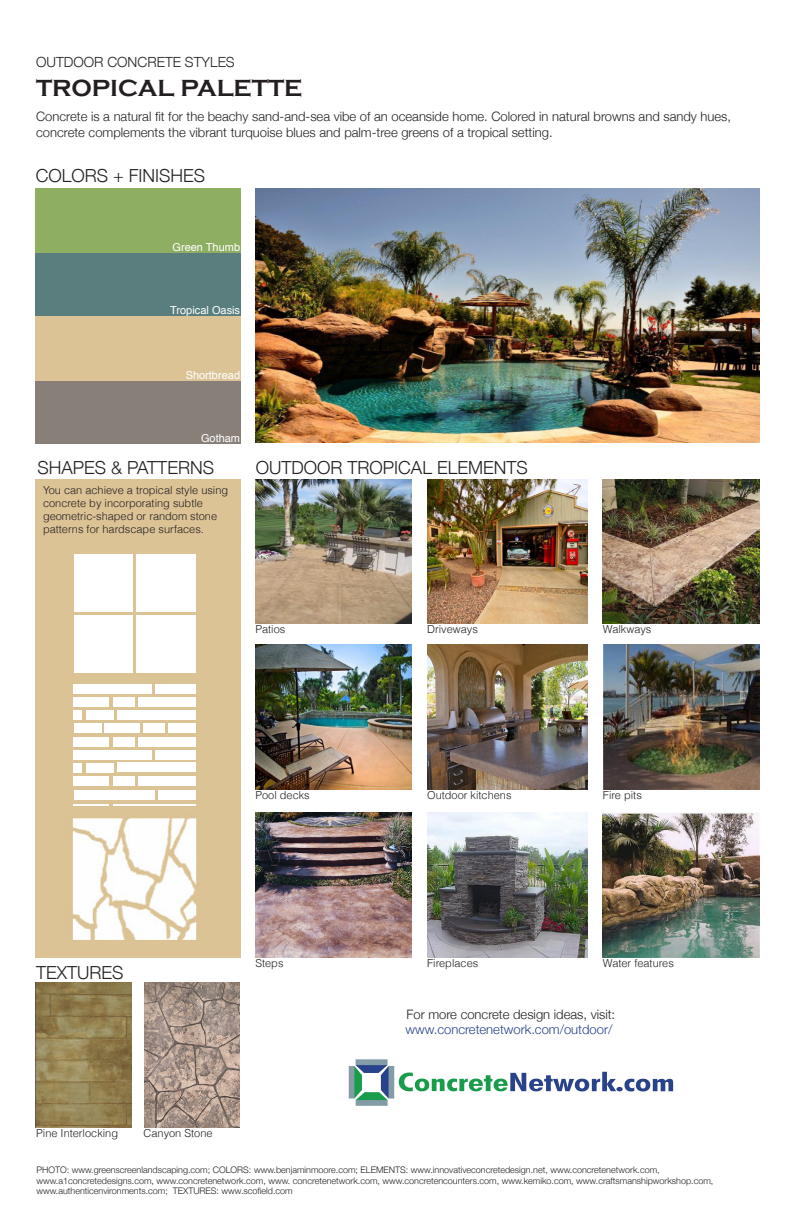
<style>
.page{position:relative;width:792px;height:1224px;background:#fff}
.page>*{position:absolute;margin:0;border:0;box-sizing:border-box;transform-origin:0 0}
.t1{font:700 24px "Copperplate Gothic";color:#231f20}
.t2{font:300 18px "Helvetica Neue";color:#231f20}
.t3{font:300 14px "Helvetica Neue";color:#231f20}
.t4{font:300 13px/15.6px "Helvetica Neue";color:#231f20}
.t5{font:300 13px "Helvetica Neue";color:#253f8e}
.t6{font:300 11px/13.2px "Helvetica";color:#231f20}
.t7{font:11px "Helvetica";color:#fff}
.t8{font:300 9px "Helvetica Neue";color:#231f20}
</style>
<div class="page">
<img style="left:255px;top:188px;width:504px;height:255px">
<img style="left:603px;top:645px;width:156px;height:144px">
<img style="left:36px;top:188px;width:205px;height:255px">
<img style="left:348px;top:1059px;width:326px;height:47px">
<img style="left:427px;top:479px;width:160px;height:144px">
<img style="left:603px;top:479px;width:156px;height:144px">
<img style="left:255px;top:645px;width:157px;height:144px">
<img style="left:427px;top:645px;width:160px;height:144px">
<img style="left:255px;top:479px;width:157px;height:144px">
<img style="left:256px;top:813px;width:156px;height:144px">
<img style="left:427px;top:813px;width:160px;height:144px">
<img style="left:603px;top:813px;width:156px;height:144px">
<img style="left:36px;top:983px;width:95px;height:144px">
<img style="left:144px;top:983px;width:96px;height:144px">
<img style="left:52px;top:814px;width:179px;height:136px">
<p class="t3" style="left:36px;top:54px;width:200px">OUTDOOR CONCRETE STYLES</p>
<p class="t1" style="left:36px;top:75px;width:268px">TROPICAL PALETTE</p>
<p class="t4" style="left:36px;top:109px;width:696px">Concrete is a natural fit for the beachy sand-and-sea vibe of an oceanside home. Colored in natural browns and sandy hues, concrete complements the vibrant turquoise blues and palm-tree greens of a tropical setting.</p>
<p class="t2" style="left:36px;top:165px;width:171px">COLORS + FINISHES</p>
<p class="t7" style="left:172px;top:238px;width:69px">Green Thumb</p>
<p class="t7" style="left:170px;top:301px;width:71px">Tropical Oasis</p>
<p class="t7" style="left:186px;top:366px;width:56px">Shortbread</p>
<p class="t7" style="left:201px;top:430px;width:41px">Gotham</p>
<p class="t2" style="left:37px;top:456px;width:178px">SHAPES &amp; PATTERNS</p>
<p class="t6" style="left:43px;top:483px;width:187px">You can achieve a tropical style using concrete by incorporating subtle</p>
<p class="t6" style="left:43px;top:509px;width:176px">geometric-shaped or random stone patterns for hardscape surfaces.</p>
<p class="t2" style="left:256px;top:456px;width:273px">OUTDOOR TROPICAL ELEMENTS</p>
<p class="t6" style="left:255px;top:623px;width:31px">Patios</p>
<p class="t6" style="left:427px;top:622px;width:52px">Driveways</p>
<p class="t6" style="left:603px;top:622px;width:50px">Walkways</p>
<p class="t6" style="left:255px;top:789px;width:56px">Pool decks</p>
<p class="t6" style="left:427px;top:789px;width:86px">Outdoor kitchens</p>
<p class="t6" style="left:603px;top:789px;width:40px">Fire pits</p>
<p class="t2" style="left:36px;top:962px;width:89px">TEXTURES</p>
<p class="t6" style="left:36px;top:1127px;width:83px">Pine Interlocking</p>
<p class="t6" style="left:144px;top:1127px;width:71px">Canyon Stone</p>
<p class="t6" style="left:255px;top:957px;width:30px">Steps</p>
<p class="t6" style="left:427px;top:957px;width:53px">Fireplaces</p>
<p class="t6" style="left:603px;top:957px;width:72px">Water features</p>
<p class="t4" style="left:406px;top:1006px;width:210px">For more concrete design ideas, visit:</p>
<p class="t5" style="left:406px;top:1022px;width:208px">www.concretenetwork.com/outdoor/</p>
<p class="t8" style="left:36px;top:1164px;width:625px">PHOTO: www.greenscreenlandscaping.com; COLORS: www.benjaminmoore.com; ELEMENTS: www.innovativeconcretedesign.net, www.concretenetwork.com,</p>
<p class="t8" style="left:36px;top:1175px;width:678px">www.a1concretedesigns.com, www.concretenetwork.com, www. concretenetwork.com, www.concretencounters.com, www.kemiko.com, www.craftsmanshipworkshop.com,</p>
<p class="t8" style="left:36px;top:1186px;width:258px">www.authenticenvironments.com; TEXTURES: www.scofield.com</p>
</div>
